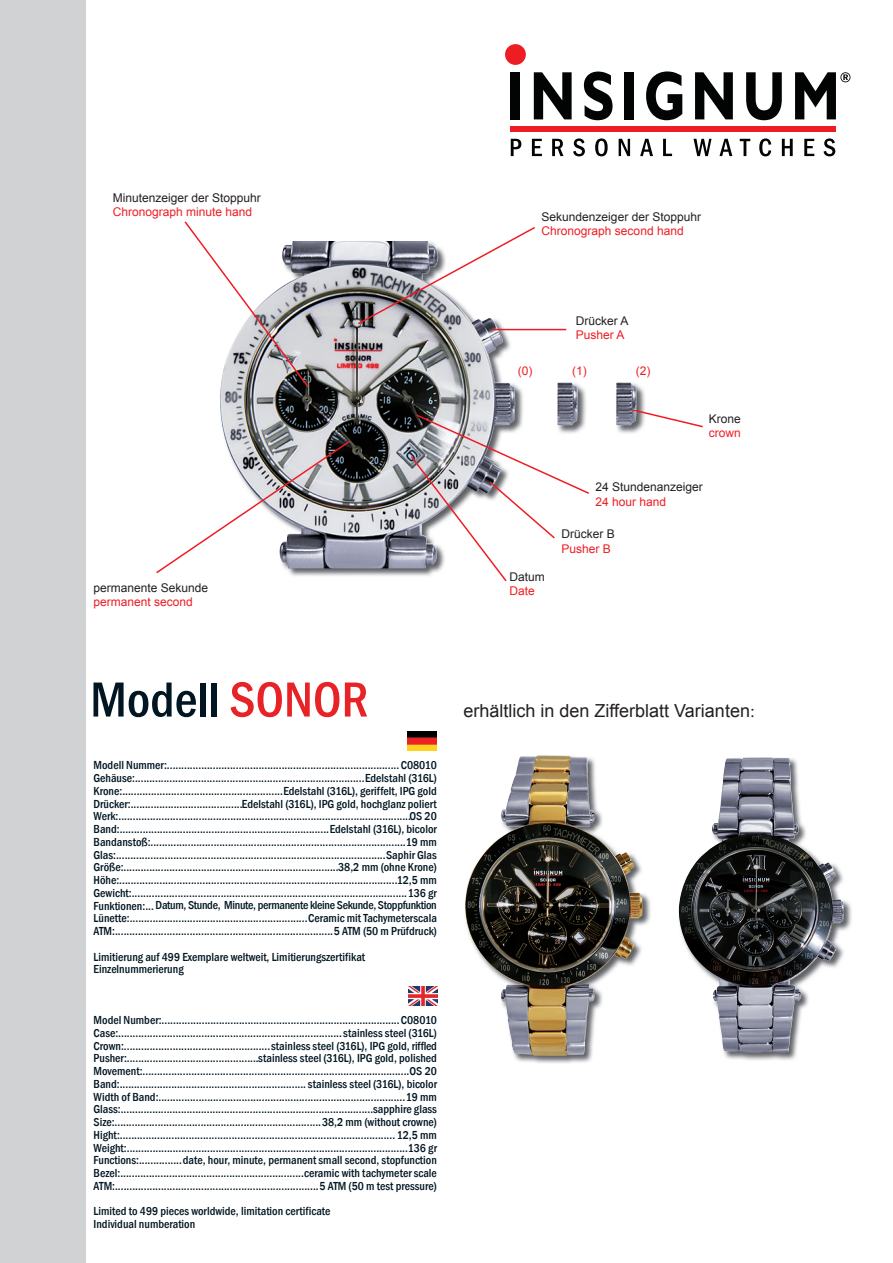
<style>
.page{position:relative;width:893px;height:1263px;background:#fff}
.page>*{position:absolute;margin:0;border:0;box-sizing:border-box;transform-origin:0 0}
.t1{font:500 condensed 51px "Franklin Got Itc T";color:#011622}
.t2{font:18px "Arial";color:#231f20}
.t3{font:500 condensed 12px/12.8px "Franklin Got Itc T";color:#011622;text-align:justify}
.t4{font:12px "Arial";color:#231f20}
.t5{font:12px "Arial";color:#ee1d23}
.s1{color:#e82327}
.s2{font-family:"Times"}
</style>
<div class="page">
<img style="left:616px;top:384px;width:29px;height:49px">
<img style="left:616px;top:382px;width:21px;height:43px">
<img style="left:220px;top:241px;width:296px;height:327px">
<div style="left:0;top:0;width:85px;height:1263px;background:#d1d2d4"></div>
<img style="left:408px;top:731px;width:29px;height:19px">
<img style="left:408px;top:986px;width:29px;height:19px">
<svg style="left:631px;top:408px;width:72px;height:20px"></svg>
<svg style="left:409px;top:413px;width:180px;height:169px"></svg>
<svg style="left:356px;top:227px;width:179px;height:99px"></svg>
<svg style="left:184px;top:221px;width:126px;height:168px"></svg>
<svg style="left:156px;top:439px;width:196px;height:136px"></svg>
<hr style="left:492px;top:329px;width:74px;height:1px;background:#ee1d23">
<img style="left:514px;top:894px;width:137px;height:169px">
<img style="left:465px;top:755px;width:178px;height:301px">
<img style="left:724px;top:900px;width:128px;height:160px">
<img style="left:678px;top:757px;width:166px;height:296px">
<img style="left:557px;top:382px;width:30px;height:52px">
<img style="left:558px;top:382px;width:20px;height:43px">
<svg style="left:511px;top:139px;width:10px;height:17px"></svg>
<svg style="left:532px;top:139px;width:10px;height:17px"></svg>
<svg style="left:552px;top:139px;width:11px;height:17px"></svg>
<svg style="left:573px;top:138px;width:12px;height:18px"></svg>
<svg style="left:595px;top:138px;width:13px;height:18px"></svg>
<svg style="left:619px;top:139px;width:11px;height:17px"></svg>
<svg style="left:640px;top:139px;width:13px;height:17px"></svg>
<svg style="left:663px;top:139px;width:9px;height:17px"></svg>
<svg style="left:693px;top:139px;width:18px;height:17px"></svg>
<svg style="left:719px;top:139px;width:13px;height:17px"></svg>
<svg style="left:740px;top:139px;width:10px;height:17px"></svg>
<svg style="left:759px;top:138px;width:12px;height:18px"></svg>
<svg style="left:782px;top:139px;width:11px;height:17px"></svg>
<svg style="left:804px;top:139px;width:10px;height:17px"></svg>
<svg style="left:823px;top:138px;width:12px;height:18px"></svg>
<div style="left:510px;top:72px;width:10px;height:47px;background:#020404"></div>
<svg style="left:534px;top:72px;width:38px;height:47px"></svg>
<svg style="left:584px;top:72px;width:28px;height:48px"></svg>
<div style="left:624px;top:72px;width:10px;height:47px;background:#020404"></div>
<svg style="left:646px;top:71px;width:36px;height:49px"></svg>
<svg style="left:695px;top:72px;width:38px;height:47px"></svg>
<svg style="left:746px;top:72px;width:36px;height:48px"></svg>
<svg style="left:795px;top:72px;width:55px;height:47px"></svg>
<div style="left:510px;top:126px;width:326px;height:6px;background:#ee1d23"></div>
<div style="left:505px;top:44px;width:21px;height:21px;background:#ee1d23;border-radius:50%"></div>
<p class="t4" style="left:113px;top:189px;width:150px">Minutenzeiger der Stoppuhr</p>
<p class="t5" style="left:113px;top:204px;width:141px">Chronograph minute hand</p>
<p class="t4" style="left:542px;top:209px;width:161px">Sekundenzeiger der Stoppuhr</p>
<p class="t5" style="left:542px;top:223px;width:144px">Chronograph second hand</p>
<p class="t4" style="left:94px;top:580px;width:116px">permanente Sekunde</p>
<p class="t5" style="left:94px;top:594px;width:101px">permanent second</p>
<p class="t4" style="left:576px;top:313px;width:54px">Drücker A</p>
<p class="t5" style="left:576px;top:327px;width:50px">Pusher A</p>
<p class="t5" style="left:518px;top:363px;width:16px">(0)</p>
<p class="t5" style="left:572px;top:363px;width:16px">(1)</p>
<p class="t5" style="left:636px;top:363px;width:16px">(2)</p>
<p class="t4" style="left:709px;top:411px;width:34px">Krone</p>
<p class="t5" style="left:709px;top:425px;width:34px">crown</p>
<p class="t4" style="left:595px;top:479px;width:109px">24 Stundenanzeiger</p>
<p class="t5" style="left:595px;top:494px;width:72px">24 hour hand</p>
<p class="t4" style="left:510px;top:569px;width:37px">Datum</p>
<p class="t5" style="left:510px;top:583px;width:27px">Date</p>
<p class="t4" style="left:562px;top:526px;width:55px">Drücker B</p>
<p class="t5" style="left:562px;top:540px;width:51px">Pusher B</p>
<h1 class="t1" style="left:90px;top:671px;width:280px">Modell <span class="s1">SONOR</span></h1>
<p class="t3" style="left:94px;top:759px;width:345px">Modell Nummer:.................................................................................C08010<br>Gehäuse:................................................................................Edelstahl (316L)<br>Krone:........................................................Edelstahl (316L), geriffelt, IPG gold Drücker:.......................................Edelstahl (316L), IPG gold, hochglanz poliert Werk:......................................................................................................OS 20<br>Band:.........................................................................Edelstahl (316L), bicolor Bandanstoß:.........................................................................................19 mm Glas:..............................................................................................Saphir Glas Größe:...........................................................................38,2 mm (ohne Krone)<br>Höhe:.................................................................................................12,5 mm Gewicht:................................................................................................136 gr Funktionen:... Datum, Stunde, Minute, permanente kleine Sekunde, Stoppfunktion Lünette:..............................................................Ceramic mit Tachymeterscala ATM:............................................................................5 ATM (50 m Prüfdruck)</p>
<p class="t3" style="left:94px;top:950px;width:273px">Limitierung auf 499 Exemplare weltweit, Limitierungszertifikat<br>Einzelnummerierung</p>
<p class="t3" style="left:94px;top:1014px;width:345px">Model Number:...................................................................................C08010<br>Case:..............................................................................stainless steel (316L)<br>Crown:...................................................stainless steel (316L), IPG gold, riffled Pusher:..............................................stainless steel (316L), IPG gold, polished Movement:.............................................................................................OS 20<br>Band:.................................................................stainless steel (316L), bicolor Width of Band:......................................................................................19 mm Glass:........................................................................................sapphire glass Size:........................................................................38,2 mm (without crowne)<br>Hight:................................................................................................12,5 mm Weight:..................................................................................................136 gr Functions:...............date, hour, minute, permanent small second, stopfunction Bezel:................................................................ceramic with tachymeter scale ATM:.......................................................................5 ATM (50 m test pressure)</p>
<p class="t3" style="left:94px;top:1205px;width:238px">Limited to 499 pieces worldwide, limitation certificate<br>Individual numberation</p>
<h2 class="t2" style="left:463px;top:698px;width:293px">erhältlich in den Zifferblatt Varianten<span class="s2">:</span></h2>
</div>
